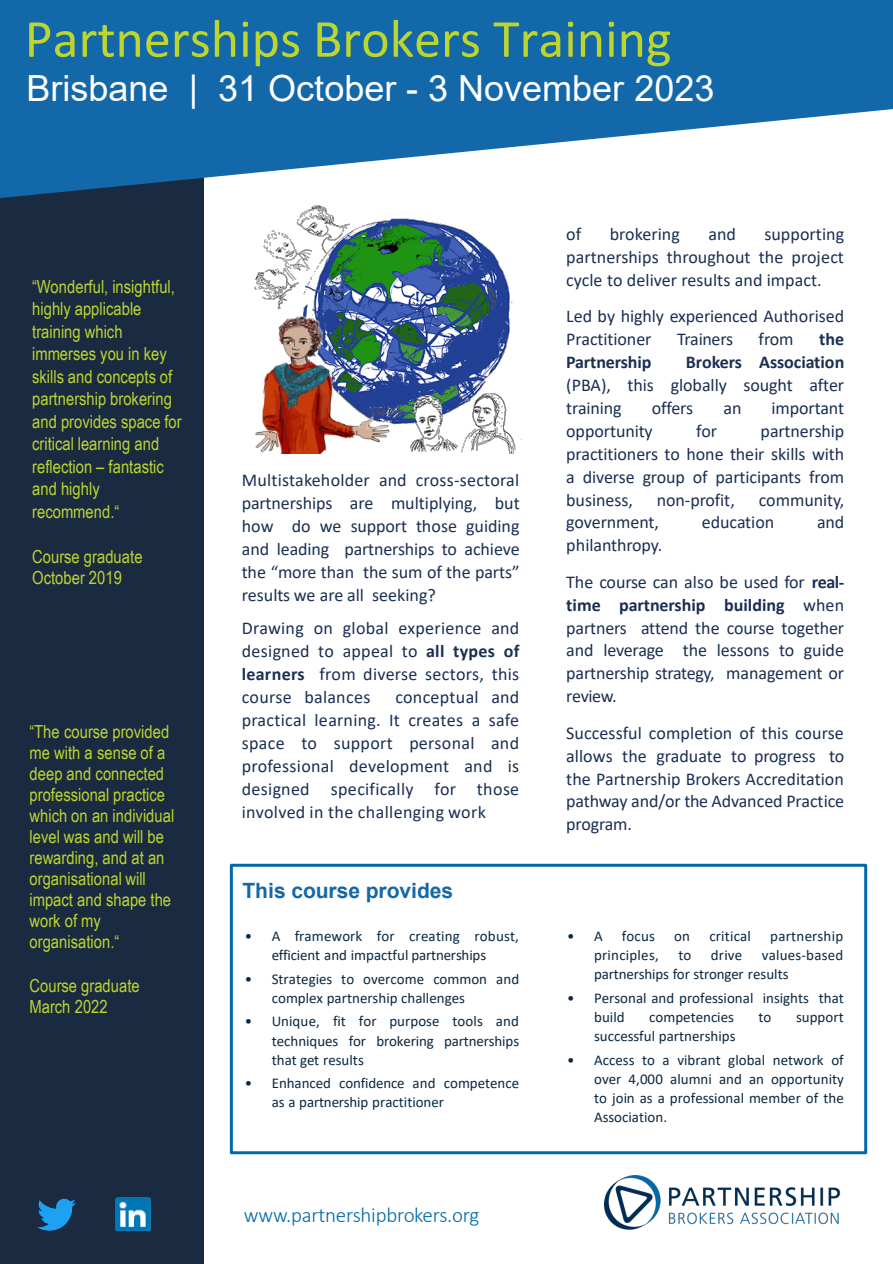
<style>
.page{position:relative;width:893px;height:1264px;background:#fff}
.page>*{position:absolute;margin:0;border:0;box-sizing:border-box;transform-origin:0 0}
.t1{font:54px "Calibri";color:#bdd62f}
.t2{font:36px "Arial";color:#fff}
.t3{font:300 21px "Calibri";letter-spacing:-.015em;color:#0069aa}
.t4{font:700 21px "Arial";letter-spacing:-.005em;color:#1368aa}
.t5{font:18px/23px "Calibri";letter-spacing:-.005em;color:#1a2f52;text-align:justify}
.t6{font:18px/22.5px "Arial Narrow";letter-spacing:.005em;color:#bdd62f}
.t7{font:700 18px "Calibri";letter-spacing:-.005em;color:#1a2f52}
.t8{font:15px/19px "Calibri";color:#0b2841}
.s1{font-weight:700}
.s2{color:#022f45}
</style>
<div class="page">
<div style="left:0;top:0;width:203px;height:1263px;background:#1a2a41"></div>
<svg style="left:0;top:0;width:892px;height:198px;fill:#1368aa"></svg>
<img style="left:254px;top:205px;width:268px;height:248px">
<img style="left:116px;top:1197px;width:36px;height:33px">
<img style="left:37px;top:1198px;width:39px;height:33px">
<div style="left:230px;top:863px;width:637px;height:290px;border:3px solid #006aab"></div>
<img style="left:604px;top:1175px;width:237px;height:55px">
<h1 class="t1" style="left:25px;top:1px;width:648px">Partnerships Brokers Training</h1>
<h2 class="t2" style="left:26px;top:64px;width:689px">Brisbane | 31 October - 3 November 2023</h2>
<p class="t6" style="left:32px;top:274px;width:151px">“Wonderful, insightful, highly applicable training which immerses you in key skills and concepts of partnership brokering and provides space for critical learning and reflection – fantastic and highly recommend.“</p>
<p class="t6" style="left:32px;top:544px;width:112px;line-height:21.6px">Course graduate<br>October 2019</p>
<p class="t6" style="left:30px;top:720px;width:146px;line-height:21px">“The course provided me with a sense of a deep and connected professional practice which on an individual level was and will be rewarding, and at an organisational will impact and shape the work of my organisation.“</p>
<p class="t6" style="left:30px;top:973px;width:112px;line-height:21.6px">Course graduate<br>March 2022</p>
<p class="t5" style="left:242px;top:468px;width:279px">Multistakeholder and cross-sectoral partnerships are multiplying, but how do we support those guiding and leading partnerships to achieve the “more than the sum of the parts” results we are all seeking?</p>
<p class="t5" style="left:242px;top:616px;width:279px">Drawing on global experience and designed to appeal to <span class="s1">all types of learners</span> from diverse sectors, this course balances</p>
<p class="t5" style="left:242px;top:685px;width:279px;text-indent:154px">conceptual and practical learning. It creates a safe space to support personal and professional development and is designed specifically for those involved in the challenging work</p>
<p class="t4" style="left:242px;top:875px;width:212px">This course provides</p>
<p class="t8" style="left:245px;top:926px;width:276px;text-align:center">• A framework for creating robust, efficient and impactful partnerships</p>
<p class="t8" style="left:272px;top:968px;width:249px;text-indent:-27px">• Strategies to overcome common and complex partnership challenges</p>
<p class="t8" style="left:272px;top:1011px;width:249px;text-align:justify;text-indent:-27px">• Unique, fit for purpose tools and techniques for brokering partnerships that get results</p>
<p class="t8" style="left:272px;top:1073px;width:249px;text-indent:-27px">• Enhanced confidence and competence as a partnership <span class="s2">practitioner</span></p>
<p class="t3" style="left:244px;top:1201px;width:237px">www.partnershipbrokers.org</p>
<p class="t5" style="left:566px;top:222px;width:17px">of</p>
<p class="t5" style="left:609px;top:222px;width:72px">brokering</p>
<p class="t5" style="left:708px;top:222px;width:29px">and</p>
<p class="t5" style="left:566px;top:222px;width:279px;text-indent:198px">supporting partnerships throughout the project cycle to deliver results and impact.</p>
<p class="t5" style="left:566px;top:304px;width:279px">Led by highly experienced Authorised<br>Practitioner</p>
<p class="t5" style="left:677px;top:327px;width:58px">Trainers</p>
<p class="t5" style="left:758px;top:327px;width:36px">from</p>
<p class="t7" style="left:819px;top:326px;width:27px">the</p>
<p class="t7" style="left:566px;top:349px;width:87px">Partnership</p>
<p class="t7" style="left:685px;top:349px;width:160px">Brokers Association</p>
<p class="t5" style="left:566px;top:373px;width:279px">(PBA), this globally sought after training</p>
<p class="t5" style="left:651px;top:396px;width:43px">offers</p>
<p class="t5" style="left:723px;top:396px;width:19px">an</p>
<p class="t5" style="left:771px;top:396px;width:74px">important</p>
<p class="t5" style="left:566px;top:418px;width:88px">opportunity</p>
<p class="t5" style="left:696px;top:418px;width:22px">for</p>
<p class="t5" style="left:566px;top:418px;width:279px;text-indent:194px">partnership practitioners to hone their skills with a diverse group of participants from business,</p>
<p class="t5" style="left:656px;top:487px;width:80px">non-profit,</p>
<p class="t5" style="left:758px;top:487px;width:87px">community,</p>
<p class="t5" style="left:566px;top:510px;width:94px">government,</p>
<p class="t5" style="left:701px;top:510px;width:74px">education</p>
<p class="t5" style="left:817px;top:510px;width:29px">and</p>
<p class="t5" style="left:566px;top:526px;width:280px;line-height:36.3px">philanthropy.<br>The course can also be used for <span class="s1">real-</span></p>
<p class="t5" style="left:566px;top:592px;width:279px"><span class="s1">time partnership building</span> when partners attend the course together and leverage the lessons to guide partnership strategy, management or review.</p>
<p class="t5" style="left:566px;top:720px;width:279px">Successful completion of this course allows the graduate to progress to the Partnership Brokers Accreditation pathway and/or the Advanced Practice program.</p>
<p class="t8" style="left:567px;top:926px;width:37px">• A</p>
<p class="t8" style="left:621px;top:926px;width:35px">focus</p>
<p class="t8" style="left:674px;top:926px;width:17px">on</p>
<p class="t8" style="left:709px;top:926px;width:43px">critical</p>
<p class="t8" style="left:770px;top:926px;width:75px">partnership</p>
<p class="t8" style="left:594px;top:945px;width:66px">principles,</p>
<p class="t8" style="left:678px;top:945px;width:14px">to</p>
<p class="t8" style="left:710px;top:945px;width:33px">drive</p>
<p class="t8" style="left:594px;top:945px;width:251px;text-indent:168px">values-based partnerships for stronger results</p>
<p class="t8" style="left:594px;top:987px;width:251px;text-indent:-27px">• Personal and professional insights that build</p>
<p class="t8" style="left:649px;top:1006px;width:86px">competencies</p>
<p class="t8" style="left:758px;top:1006px;width:14px">to</p>
<p class="t8" style="left:796px;top:1006px;width:49px">support</p>
<p class="t8" style="left:594px;top:1025px;width:143px">successful partnerships</p>
<p class="t8" style="left:594px;top:1049px;width:251px;text-align:justify;text-indent:-27px">• Access to a vibrant global network of over 4,000 alumni and an opportunity to join as a professional member of the Association.</p>
</div>
